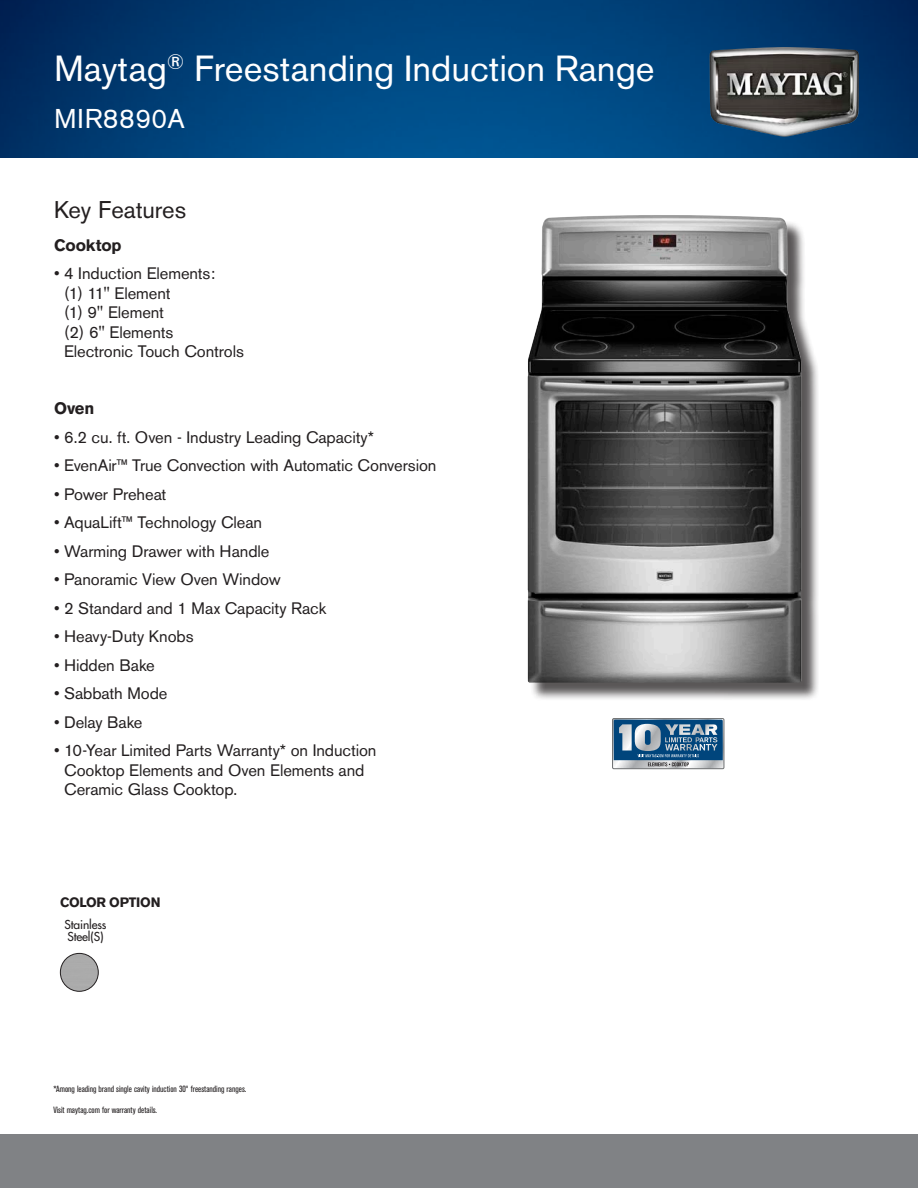
<style>
.page{position:relative;width:918px;height:1188px;background:#fff}
.page>*{position:absolute;margin:0;border:0;box-sizing:border-box;transform-origin:0 0}
.t1{font:36px "Akzidenz Grotesk BE";color:#fff}
.t2{font:27px "Akzidenz Grotesk BE";letter-spacing:.02em;color:#fff}
.t3{font:24px "Akzidenz Grotesk BE";letter-spacing:-.005em;color:#231f20}
.t4{font:16.5px/19.5px "Akzidenz Grotesk BE";letter-spacing:-.005em;color:#231f20}
.t5{font:700 16.5px "Akzidenz Grotesk BE";letter-spacing:-.01em;color:#231f20}
.t6{font:700 13.5px "Akzidenz Grotesk BE";letter-spacing:-.02em;color:#231f20}
.t7{font:500 12px/12px "Futura Std";letter-spacing:-.01em;color:#231f20}
.t8{font:condensed 9px "Akzidenz Grotesk BE";color:#231f20}
.s1{font-family:"Humanist 777 BT Roman B";font-stretch:normal}
</style>
<div class="page">
<img style="left:60px;top:953px;width:38px;height:38px;border-radius:19px">
<div style="left:60px;top:953px;width:39px;height:39px;border:1px solid #231f20;border-radius:50%"></div>
<img style="left:0;top:0;width:918px;height:158px">
<div style="left:0;top:1134px;width:918px;height:54px;background:#808285"></div>
<div style="left:529px;top:217px;width:290px;height:484px;background:#231f20;opacity:.75"></div>
<img style="left:528px;top:215px;width:273px;height:468px">
<div style="left:612px;top:718px;width:112px;height:51px;border:1px solid #6d6f71"></div>
<svg style="left:613px;top:719px;width:111px;height:50px;background:#5e83a1"></svg>
<img style="left:710px;top:47px;width:149px;height:90px">
<h1 class="t1" style="left:54px;top:47px;width:602px">Maytag<sup>®</sup> Freestanding Induction Range</h1>
<h2 class="t2" style="left:54px;top:102px;width:132px">mir8890a</h2>
<h3 class="t3" style="left:54px;top:195px;width:134px">Key Features</h3>
<p class="t5" style="left:54px;top:236px;width:69px">Cooktop</p>
<p class="t4" style="left:64px;top:264px;width:181px;text-indent:-10px">• 4 Induction Elements:<br>(1) 11" Element<br>(1) 9" Element<br>(2) 6" Elements<br>Electronic Touch Controls</p>
<p class="t5" style="left:54px;top:399px;width:42px">Oven</p>
<p class="t4" style="left:54px;top:427px;width:321px">• 6.2 cu. ft. Oven - Industry Leading Capacity*</p>
<p class="t4" style="left:54px;top:456px;width:384px">• EvenAir™ True Convection with Automatic Conversion</p>
<p class="t4" style="left:54px;top:484px;width:114px">• Power Preheat</p>
<p class="t4" style="left:54px;top:513px;width:210px">• AquaLift™ Technology Clean</p>
<p class="t4" style="left:54px;top:541px;width:217px">• Warming Drawer with Handle</p>
<p class="t4" style="left:54px;top:570px;width:228px">• Panoramic View Oven Window</p>
<p class="t4" style="left:54px;top:598px;width:274px">• 2 Standard and 1 Max Capacity Rack</p>
<p class="t4" style="left:54px;top:627px;width:141px">• Heavy-Duty Knobs</p>
<p class="t4" style="left:54px;top:655px;width:102px">• Hidden Bake</p>
<p class="t4" style="left:54px;top:684px;width:115px">• Sabbath Mode</p>
<p class="t4" style="left:54px;top:712px;width:90px">• Delay Bake</p>
<p class="t4" style="left:64px;top:741px;width:314px;text-indent:-10px">• 10-Year Limited Parts Warranty* on Induction<br>Cooktop Elements and Oven Elements and<br>Ceramic Glass Cooktop.</p>
<p class="t6" style="left:60px;top:895px;width:102px">COLOR OPTION</p>
<p class="t7" style="left:64px;top:919px;width:44px">Stainless<br>Steel(S)</p>
<p class="t8" style="left:53px;top:1084px;width:194px">*Among leading brand single cavity induction 30<span class="s1">"</span> freestanding ranges.</p>
<p class="t8" style="left:53px;top:1105px;width:105px">Visit maytag.com for warranty details.</p>
</div>
